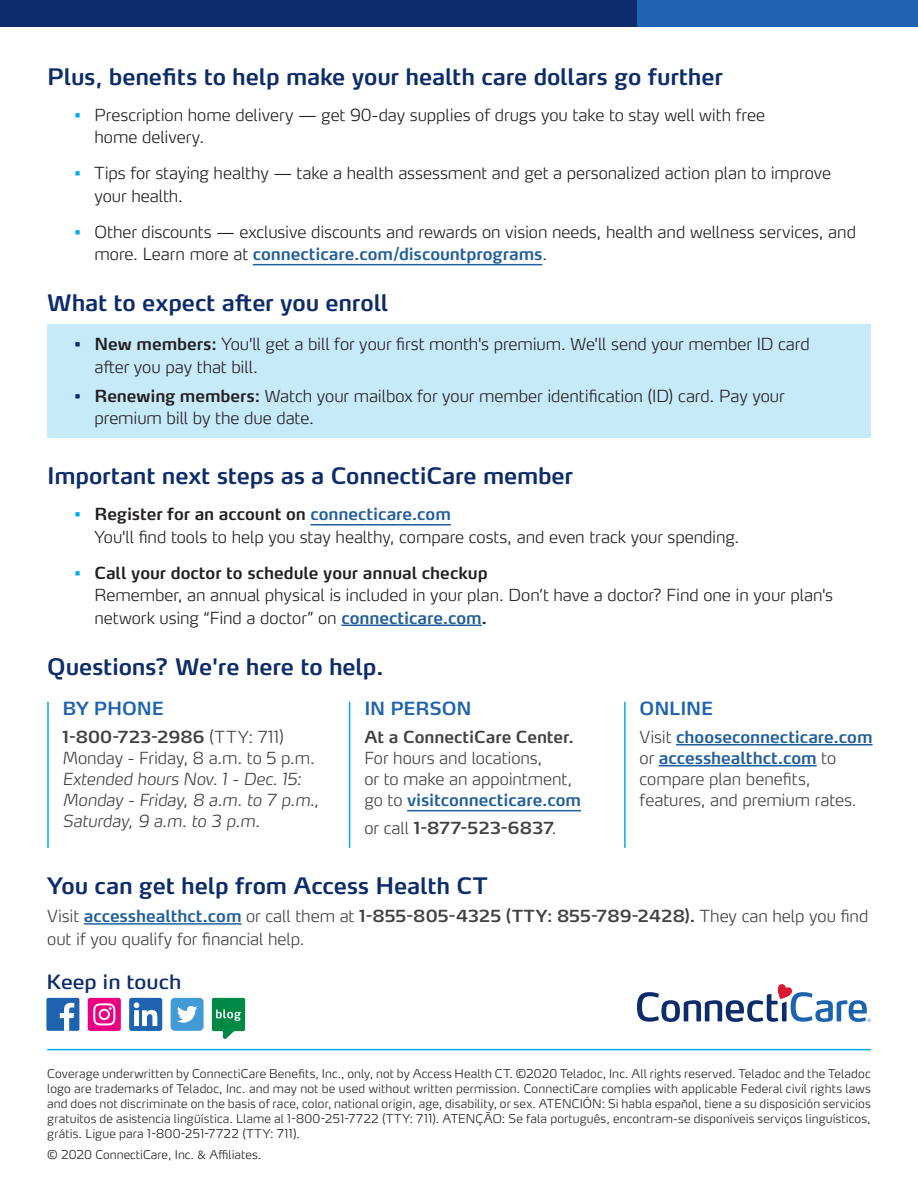
<style>
.page{position:relative;width:918px;height:1188px;background:#fff}
.page>*{position:absolute;margin:0;border:0;box-sizing:border-box;transform-origin:0 0}
.t1{font:600 22.5px "Max Pro";letter-spacing:-.01em;color:#0d2c6c}
.t2{font:19.5px "Max Pro";color:#0d2c6c;scale:1.05 1}
.t3{font:600 18px "Max Pro";letter-spacing:-.005em;color:#1e63af}
.t4{font:300 expanded 16.5px/22.5px "Max Pro";letter-spacing:-.005em;color:#231f20}
.t5{font:300 expanded 16.5px/21px "Max Pro";color:#414042}
.t6{font:italic 300 expanded 16.5px/21px "Max Pro";letter-spacing:-.005em;color:#414042}
.t7{font:600 16.5px "Max Pro";color:#414042}
.t8{font:300 expanded 12px/15px "Max Pro";letter-spacing:.005em;color:#231f20;text-align:justify}
.s1{color:#00aeef}
.s2{font-weight:600;font-stretch:normal;color:#215e9e}
.s3{font-weight:400;font-stretch:normal;color:#0d2c6c}
.s4{font-weight:600;font-stretch:normal}
.s5{font-weight:300;font-stretch:expanded}
.s6{font-family:"Acumin Variable Concept";font-weight:400;font-stretch:normal}
</style>
<div class="page">
<div style="left:0;top:0;width:918px;height:27px;background:#0e2c6d"></div>
<div style="left:637px;top:0;width:281px;height:27px;background:#1e63af"></div>
<hr style="left:47px;top:1049px;width:824px;height:1px;background:#00aeef">
<svg style="left:637px;top:984px;width:234px;height:38px"></svg>
<div style="left:46px;top:998px;width:33px;height:33px;background:#1e63af;border-radius:2px"></div>
<svg style="left:60px;top:1003px;width:14px;height:28px"></svg>
<div style="left:171px;top:998px;width:33px;height:33px;background:#429bd6;border-radius:4px"></div>
<svg style="left:177px;top:1006px;width:20px;height:17px"></svg>
<div style="left:129px;top:998px;width:33px;height:33px;background:#1e63af;border-radius:2px"></div>
<svg style="left:134px;top:1002px;width:23px;height:24px"></svg>
<svg style="left:212px;top:998px;width:33px;height:41px"></svg>
<div style="left:88px;top:998px;width:33px;height:33px;background:#ec0082;border-radius:2px"></div>
<svg style="left:93px;top:1003px;width:22px;height:22px"></svg>
<hr style="left:253px;top:264px;width:289px;height:1px;background:#215e9e">
<hr style="left:311px;top:524px;width:140px;height:2px;background:#215e9e">
<hr style="left:341px;top:625px;width:141px;height:1px;background:#215e9e">
<div style="left:47px;top:324px;width:824px;height:114px;background:#c7eafb"></div>
<hr style="left:47px;top:702px;width:2px;height:146px;background:#00aeef">
<hr style="left:407px;top:810px;width:174px;height:1px;background:#215e9e">
<hr style="left:349px;top:702px;width:1px;height:146px;background:#00aeef">
<hr style="left:676px;top:744px;width:197px;height:1px;background:#215e9e">
<hr style="left:659px;top:765px;width:158px;height:1px;background:#215e9e">
<hr style="left:624px;top:702px;width:2px;height:146px;background:#00aeef">
<hr style="left:84px;top:923px;width:158px;height:2px;background:#215e9e">
<h1 class="t1" style="left:47px;top:57px;width:677px">Plus, benefits to help make your health care dollars go further</h1>
<p class="t4" style="left:94px;top:102px;width:672px;text-indent:-20px"><span class="s1">•</span> Prescription home delivery — get 90-day supplies of drugs you take to stay well with free home delivery.</p>
<p class="t4" style="left:94px;top:160px;width:738px;text-indent:-20px"><span class="s1">•</span> Tips for staying healthy — take a health assessment and get a personalized action plan to improve your health.</p>
<p class="t4" style="left:94px;top:219px;width:763px;text-indent:-20px"><span class="s1">•</span> Other discounts — exclusive discounts and rewards on vision needs, health and wellness services, and more. Learn more at <span class="s2">connecticare.com/discountprograms</span>.</p>
<h1 class="t1" style="left:47px;top:284px;width:343px">What to expect after you enroll</h1>
<p class="t4" style="left:94px;top:331px;width:717px;text-indent:-20px"><span class="s3">•</span> <span class="s4">New members:</span> You'll get a bill for your first month's premium. We'll send your member ID card after you pay that bill.</p>
<p class="t4" style="left:94px;top:383px;width:692px;text-indent:-20px"><span class="s3">•</span> <span class="s4">Renewing members:</span> Watch your mailbox for your member identification (ID) card. Pay your premium bill by the due date.</p>
<h1 class="t1" style="left:47px;top:457px;width:527px">Important next steps as a ConnectiCare member</h1>
<p class="t4" style="left:94px;top:501px;width:646px;text-indent:-20px"><span class="s1">•</span> <span class="s4">Register for an account on</span> <span class="s2">connecticare.com<br></span>You'll find tools to help you stay healthy, compare costs, and even track your spending.</p>
<p class="t4" style="left:94px;top:560px;width:740px;text-indent:-20px"><span class="s1">•</span> <span class="s4">Call your doctor to schedule your annual checkup<br></span>Remember, an annual physical is included in your plan. Don’t have a doctor? Find one in your plan's network using “Find a doctor” on <span class="s2">connecticare.com</span><span class="s4">.</span></p>
<h1 class="t1" style="left:47px;top:647px;width:338px">Questions? We're here to help.</h1>
<p class="t3" style="left:62px;top:693px;width:103px">BY PHONE</p>
<p class="t5" style="left:62px;top:725px;width:254px"><span class="s4">1-800-723-2986</span> (TTY: 711)<br>Monday - Friday, 8 a.m. to 5 p.m.</p>
<p class="t6" style="left:62px;top:767px;width:258px">Extended hours Nov. 1 - Dec. 15:<br>Monday - Friday, 8 a.m. to 7 p.m.,<br>Saturday, 9 a.m. to 3 p.m.</p>
<p class="t3" style="left:364px;top:693px;width:109px">IN PERSON</p>
<p class="t7" style="left:364px;top:723px;width:211px">At a ConnectiCare Center.</p>
<p class="t5" style="left:364px;top:746px;width:218px">For hours and locations,<br>or to make an appointment, go to <span class="s2">visitconnecticare.com</span></p>
<p class="t7" style="left:364px;top:814px;width:194px"><span class="s5">or call</span> 1-877-523-6837<span class="s5">.</span></p>
<p class="t3" style="left:640px;top:693px;width:75px">ONLINE</p>
<p class="t5" style="left:640px;top:725px;width:234px">Visit <span class="s2">chooseconnecticare.com </span>or <span class="s2">accesshealthct.com</span> to compare plan benefits, features, and premium rates.</p>
<h1 class="t1" style="left:47px;top:866px;width:442px">You can get help from Access Health CT</h1>
<p class="t5" style="left:47px;top:903px;width:823px;line-height:22.5px">Visit <span class="s2">accesshealthct.com</span> or call them at <span class="s4">1-855-805-4325 (TTY: 855-789-2428).</span> They can help you find out if you qualify for financial help.</p>
<p class="t2" style="left:46px;top:965px;width:130px">Keep in touch</p>
<p class="t8" style="left:47px;top:1065px;width:825px">Coverage underwritten by ConnectiCare Benefits, Inc., only, not by Access Health CT. ©2020 Teladoc, Inc. All rights reserved. Teladoc and the Teladoc logo are trademarks of Teladoc, Inc. and may not be used without written permission. ConnectiCare complies with applicable Federal civil rights laws and does not discriminate on the basis of race, color, national origin, age, disability, or sex. ATENCIÓN: Si habla español, tiene a su disposición servicios gratuitos de asistencia lingüística. Llame al 1-800-251-7722 (TTY: 711). ATENÇÃO: Se fala português, encontram-se disponíveis serviços linguísticos, grátis. Ligue para 1-800-251-7722 (TTY: 711).</p>
<p class="t8" style="left:47px;top:1146px;width:215px">© 2020 ConnectiCare, Inc. <span class="s6">&amp;</span> Affiliates.</p>
</div>
